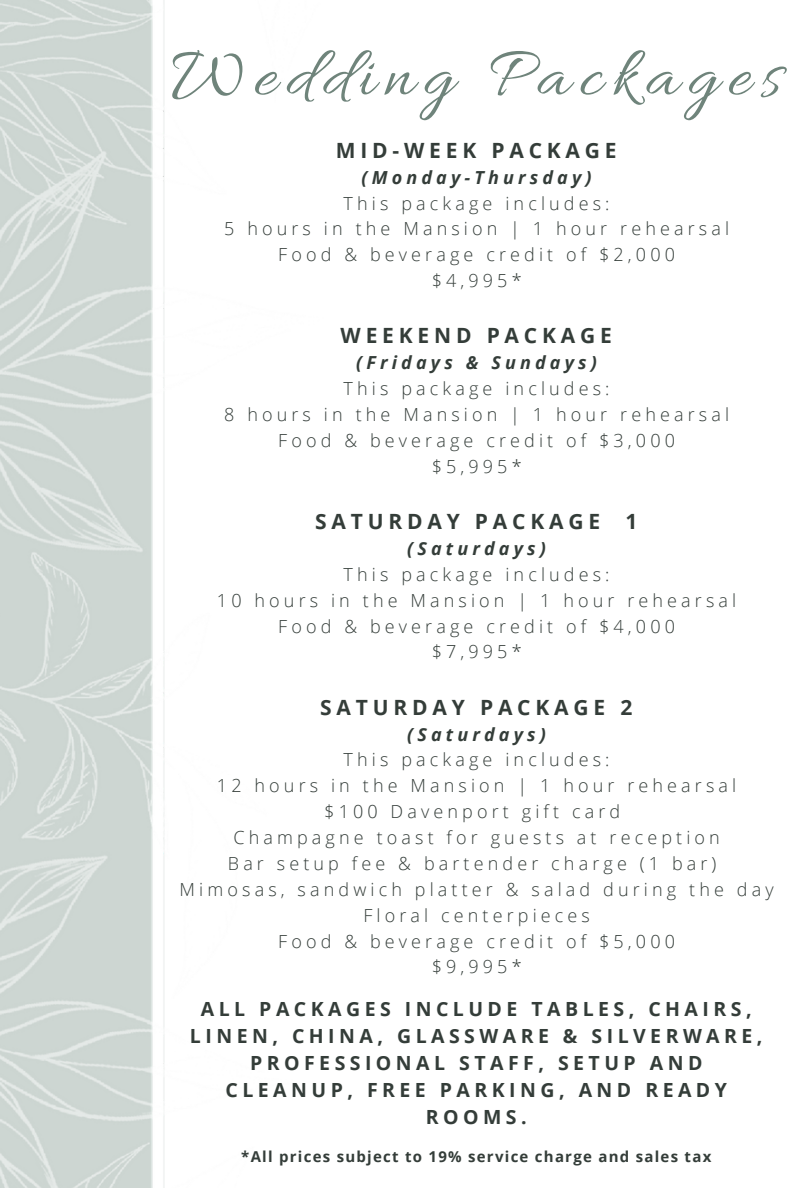
<style>
.page{position:relative;width:810px;height:1188px;background:#fff}
.page>*{position:absolute;margin:0;border:0;box-sizing:border-box;transform-origin:0 0}
.t1{font:72px "Allura";letter-spacing:.13em;color:#6f847b}
.t2{font:700 21px "Open Sans";letter-spacing:.23em;color:#343d39}
.t3{font:700 19.5px/27px "Open Sans";letter-spacing:.23em;color:#343d39;text-align:center}
.t4{font:300 18px/25.8px "Open Sans";letter-spacing:.23em;color:#343d39;text-align:center}
.t5{font:italic 700 18px "Open Sans";letter-spacing:.23em;color:#343d39}
.t6{font:700 15px "Open Sans";letter-spacing:.085em;color:#343d39}
</style>
<div class="page">
<img style="left:0;top:0;width:165px;height:1188px">
<h1 class="t1" style="left:171px;top:35px;width:611px">Wedding Packages</h1>
<p class="t2" style="left:336px;top:135px;width:282px">MID-WEEK PACKAGE</p>
<p class="t5" style="left:362px;top:164px;width:232px">(Monday-Thursday)</p>
<p class="t4" style="left:224px;top:190px;width:506px">This package includes:<br>5 hours in the Mansion | 1 hour rehearsal<br>Food &amp; beverage credit of $2,000<br>$4,995*</p>
<p class="t2" style="left:341px;top:321px;width:273px">WEEKEND PACKAGE</p>
<p class="t5" style="left:356px;top:350px;width:242px">(Fridays &amp; Sundays)</p>
<p class="t4" style="left:224px;top:375px;width:506px">This package includes:<br>8 hours in the Mansion | 1 hour rehearsal<br>Food &amp; beverage credit of $3,000<br>$5,995*</p>
<p class="t2" style="left:315px;top:507px;width:324px">SATURDAY PACKAGE 1</p>
<p class="t5" style="left:407px;top:536px;width:140px">(Saturdays)</p>
<p class="t4" style="left:217px;top:561px;width:521px">This package includes:<br>10 hours in the Mansion | 1 hour rehearsal<br>Food &amp; beverage credit of $4,000<br>$7,995*</p>
<p class="t2" style="left:320px;top:692px;width:314px">SATURDAY PACKAGE 2</p>
<p class="t5" style="left:407px;top:721px;width:140px">(Saturdays)</p>
<p class="t4" style="left:180px;top:747px;width:595px">This package includes:<br>12 hours in the Mansion | 1 hour rehearsal<br>$100 Davenport gift card<br>Champagne toast for guests at reception<br>Bar setup fee &amp; bartender charge (1 bar)<br>Mimosas, sandwich platter &amp; salad during the day<br>Floral centerpieces<br>Food &amp; beverage credit of $5,000<br>$9,995*</p>
<p class="t3" style="left:190px;top:995px;width:574px">ALL PACKAGES INCLUDE TABLES, CHAIRS,<br>LINEN, CHINA, GLASSWARE &amp; SILVERWARE,<br>PROFESSIONAL STAFF, SETUP AND<br>CLEANUP, FREE PARKING, AND READY<br>ROOMS.</p>
<p class="t6" style="left:241px;top:1146px;width:472px">*All prices subject to 19% service charge and sales tax</p>
</div>
